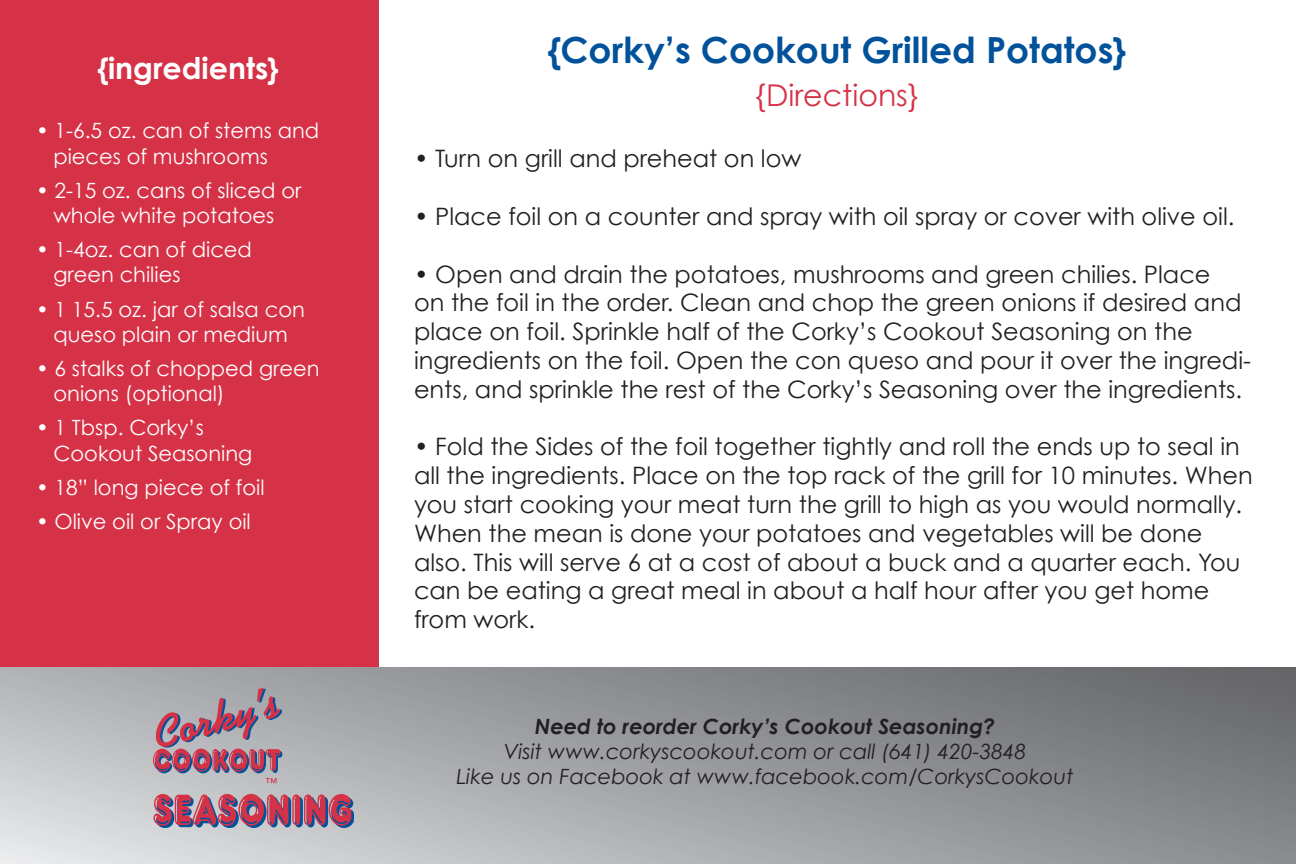
<style>
.page{position:relative;width:1296px;height:864px;background:#fff}
.page>*{position:absolute;margin:0;border:0;box-sizing:border-box;transform-origin:0 0}
.t1{font:700 36px "Century Gothic";color:#01529b}
.t2{font:700 30px "Century Gothic";color:#fff}
.t3{font:30px "Century Gothic";color:#d63247}
.t4{font:24px/28.8px "Century Gothic";color:#231f20}
.t5{font:21px/25.2px "Century Gothic";color:#fff}
.t6{font:italic 21px "Century Gothic";color:#231f20}
.t7{font:italic 700 21px "Century Gothic";color:#231f20}
</style>
<div class="page">
<div style="left:0;top:0;width:379px;height:864px;background:#d63247"></div>
<svg style="left:0;top:667px;width:1296px;height:197px;background:#9c9ea1"></svg>
<svg style="left:153px;top:794px;width:201px;height:34px"></svg>
<svg style="left:153px;top:688px;width:129px;height:95px"></svg>
<p class="t2" style="left:98px;top:49px;width:182px">{ingredients}</p>
<p class="t5" style="left:53px;top:118px;width:267px;text-indent:-17px">• 1-6.5 oz. can of stems and pieces of mushrooms</p>
<p class="t5" style="left:36px;top:177px;width:267px;text-align:center">• 2-15 oz. cans of sliced or whole white potatoes</p>
<p class="t5" style="left:53px;top:237px;width:200px;text-indent:-17px">• 1-4oz. can of diced green chilies</p>
<p class="t5" style="left:36px;top:296px;width:270px;text-align:center">• 1 15.5 oz. jar of salsa con queso plain or medium</p>
<p class="t5" style="left:53px;top:355px;width:268px;text-indent:-17px">• 6 stalks of chopped green onions (optional)</p>
<p class="t5" style="left:53px;top:415px;width:200px;text-indent:-17px">• 1 Tbsp. Corky’s<br>Cookout Seasoning</p>
<p class="t5" style="left:36px;top:474px;width:230px">• 18” long piece of foil</p>
<p class="t5" style="left:36px;top:508px;width:216px">• Olive oil or Spray oil</p>
<p class="t1" style="left:548px;top:27px;width:579px">{Corky’s Cookout Grilled Potatos}</p>
<p class="t3" style="left:756px;top:77px;width:164px">{Directions}</p>
<p class="t4" style="left:414px;top:144px;width:389px">• Turn on grill and preheat on low</p>
<p class="t4" style="left:414px;top:202px;width:822px">• Place foil on a counter and spray with oil spray or cover with olive oil.</p>
<p class="t4" style="left:414px;top:259px;width:839px">• Open and drain the potatoes, mushrooms and green chilies. Place<br>on the foil in the order. Clean and chop the green onions if desired and place on foil. Sprinkle half of the Corky’s Cookout Seasoning on the ingredients on the foil. Open the con queso and pour it over the ingredi&shy;ents, and sprinkle the rest of the Corky’s Seasoning over the ingredients.</p>
<p class="t4" style="left:414px;top:432px;width:840px">• Fold the Sides of the foil together tightly and roll the ends up to seal in all the ingredients. Place on the top rack of the grill for 10 minutes. When you start cooking your meat turn the grill to high as you would normally.<br>When the mean is done your potatoes and vegetables will be done also. This will serve 6 at a cost of about a buck and a quarter each. You can be eating a great meal in about a half hour after you get home from work.</p>
<p class="t7" style="left:535px;top:713px;width:462px">Need to reorder Corky’s Cookout Seasoning?</p>
<p class="t6" style="left:504px;top:739px;width:524px">Visit www.corkyscookout.com or call (641) 420-3848</p>
<p class="t6" style="left:457px;top:764px;width:618px">Like us on Facebook at www.facebook.com/CorkysCookout</p>
</div>
